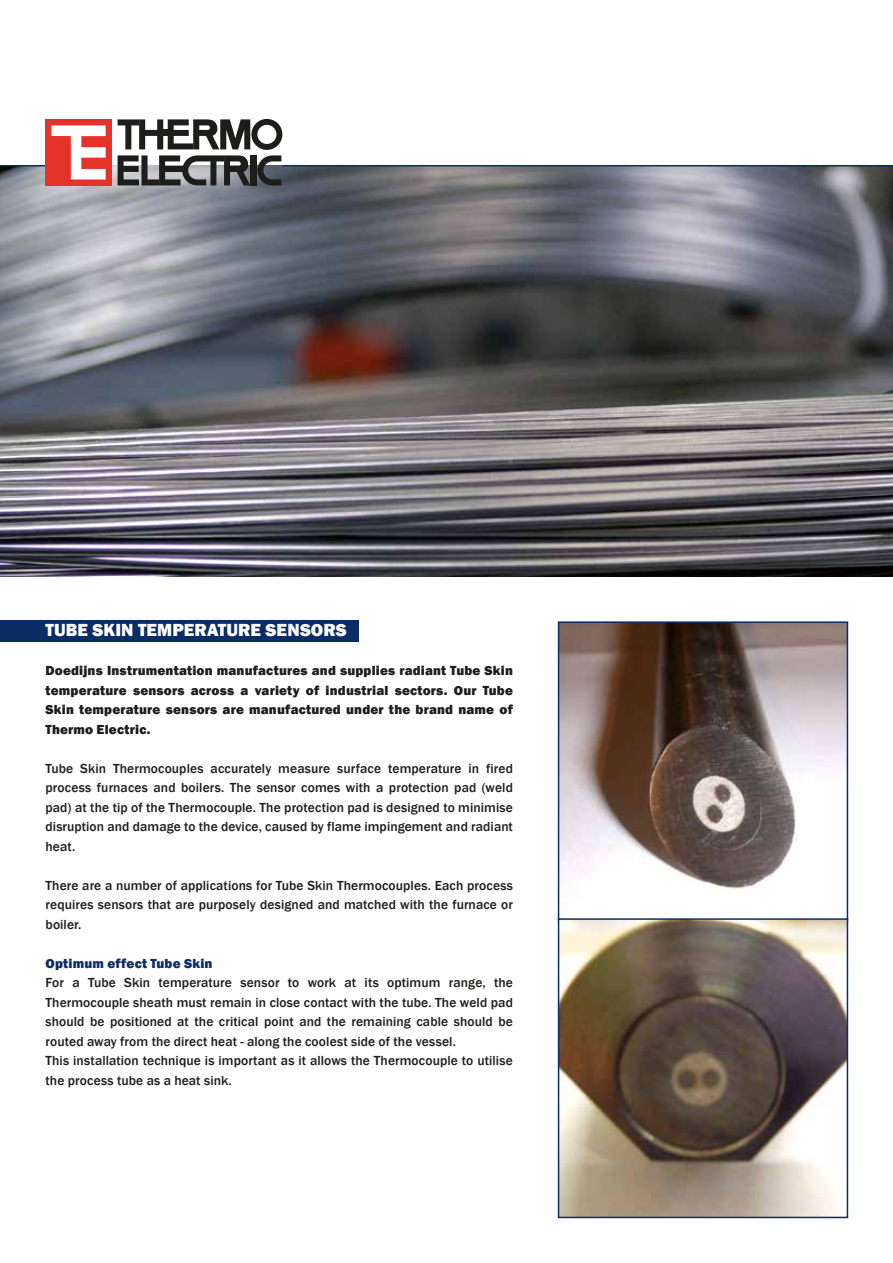
<style>
.page{position:relative;width:893px;height:1263px;background:#fff}
.page>*{position:absolute;margin:0;border:0;box-sizing:border-box;transform-origin:0 0}
.t1{font:800 18px "Franklin Gothic";letter-spacing:.005em;color:#fff}
.t2{font:500 13.5px/19.5px "Franklin Gothic";letter-spacing:.01em;color:#1d1d1b;text-align:justify}
.t3{font:800 13.5px/19.5px "Franklin Gothic";letter-spacing:.015em;color:#1d1d1b;text-align:justify}
.t4{font:800 13.5px "Franklin Gothic";letter-spacing:.015em;color:#0c2c65}
</style>
<div class="page">
<img style="left:0;top:166px;width:893px;height:411px">
<img style="left:561px;top:624px;width:284px;height:591px">
<div style="left:558px;top:621px;width:290px;height:300px;border:2px solid #0c2c65"></div>
<div style="left:558px;top:918px;width:290px;height:300px;border:2px solid #0c2c65"></div>
<img style="left:46px;top:155px;width:236px;height:56px">
<div style="left:0;top:620px;width:358px;height:21px;background:#0c2c65"></div>
<hr style="left:0;top:165px;width:53px;height:1px;background:#0c2c65">
<hr style="left:282px;top:165px;width:611px;height:1px;background:#0c2c65">
<svg style="left:118px;top:119px;width:164px;height:66px"></svg>
<div style="left:46px;top:119px;width:66px;height:66px;background:#e63329"></div>
<svg style="left:52px;top:125px;width:54px;height:54px"></svg>
<h1 class="t1" style="left:46px;top:619px;width:105px">Tube Skin tempe</h1>
<h1 class="t1" style="left:195px;top:619px;width:84px">rature senso</h1>
<h1 class="t1" style="left:323px;top:619px;width:24px">rs</h1>
<p class="t3" style="left:46px;top:661px;width:469px">Doedijns Instrumentation manufactures and supplies radiant Tube Skin temperature sensors across a variety of industrial sectors. Our Tube Skin temperature sensors are manufactured under the brand name of Thermo Electric.</p>
<p class="t2" style="left:46px;top:759px;width:469px">Tube Skin Thermocouples accurately measure surface temperature in fired process furnaces and boilers. The sensor comes with a protection pad (weld pad) at the tip of the Thermocouple. The protection pad is designed to minimise disruption and damage to the device, caused by flame impingement and radiant heat.</p>
<p class="t2" style="left:46px;top:876px;width:469px">There are a number of applications for Tube Skin Thermocouples. Each process requires sensors that are purposely designed and matched with the furnace or boiler.</p>
<p class="t4" style="left:46px;top:955px;width:168px">Optimum effect Tube Skin</p>
<p class="t2" style="left:46px;top:973px;width:469px;text-align:left">For a Tube Skin temperature sensor to work at its optimum range, the Thermocouple sheath must remain in close contact with the tube. The weld pad should be positioned at the critical point and the remaining cable should be routed away from the direct heat - along the coolest side of the vessel.<br>This installation technique is important as it allows the Thermocouple to utilise the process tube as a heat sink.</p>
</div>
